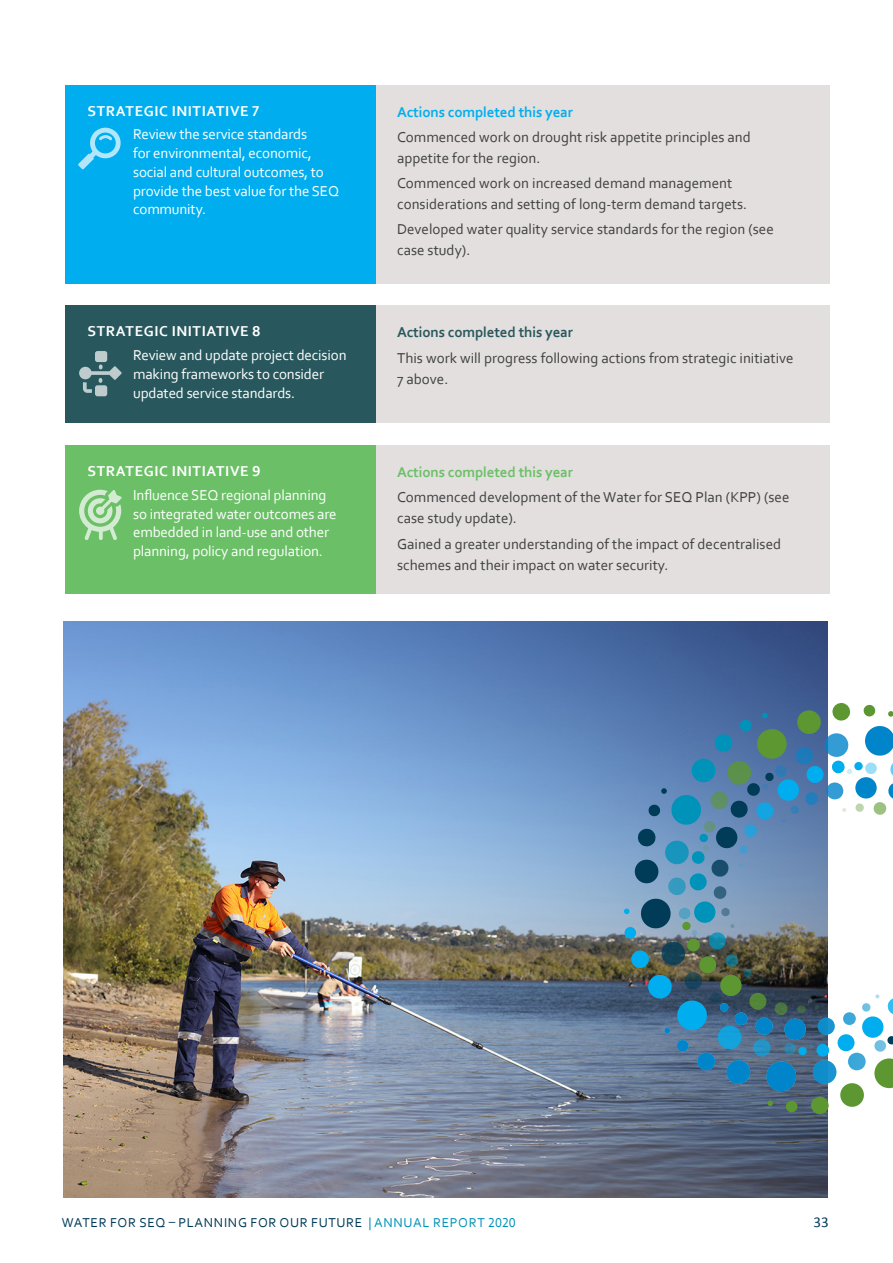
<style>
.page{position:relative;width:893px;height:1263px;background:#fff}
.page>*{position:absolute;margin:0;border:0;box-sizing:border-box;transform-origin:0 0}
.t1{font:15px/21px "Corbel";color:#403f41}
.Body_Text{font:15px/18.8px "Corbel";letter-spacing:-.01em;color:#fff}
.t2{font:700 15px "Corbel";letter-spacing:.04em;color:#fff}
.Lead_Paragraph_Style{font:700 15px "Corbel";letter-spacing:-.01em;color:#00aeef}
.Lead_Paragraph_Style-2{font:700 15px "Corbel";letter-spacing:-.01em;color:#28585d}
.Lead_Paragraph_Style-3{font:700 15px "Corbel";letter-spacing:-.01em;color:#6bc067}
.t3{font:15px "Calibri";color:#003b57}
.t4{font:13.5px "Corbel";letter-spacing:.05em;color:#003b57}
.s1{color:#0093ba}
</style>
<div class="page">
<div style="left:268px;top:85px;width:561px;height:198px;background:#e2dfde"></div>
<div style="left:268px;top:306px;width:561px;height:117px;background:#e2dfde"></div>
<div style="left:268px;top:445px;width:561px;height:149px;background:#e2dfde"></div>
<div style="left:65px;top:85px;width:311px;height:198px;background:#00aeef"></div>
<div style="left:65px;top:306px;width:311px;height:117px;background:#28585d"></div>
<div style="left:65px;top:445px;width:311px;height:149px;background:#6bc067"></div>
<img style="left:64px;top:621px;width:764px;height:577px">
<svg style="left:624px;top:702px;width:269px;height:413px"></svg>
<svg style="left:78px;top:128px;width:43px;height:41px"></svg>
<svg style="left:79px;top:351px;width:43px;height:45px"></svg>
<svg style="left:79px;top:490px;width:43px;height:50px"></svg>
<p class="t2" style="left:88px;top:101px;width:173px">STRATEGIC INITIATIVE 7</p>
<p class="Body_Text" style="left:133px;top:125px;width:208px">Review the service standards<br>for environmental, economic, social and cultural outcomes, to provide the best value for the SEQ community.</p>
<p class="t2" style="left:88px;top:322px;width:174px">STRATEGIC INITIATIVE 8</p>
<p class="Body_Text" style="left:133px;top:345px;width:215px">Review and update project decision making frameworks to consider updated service standards.</p>
<p class="t2" style="left:88px;top:462px;width:174px">STRATEGIC INITIATIVE 9</p>
<p class="Body_Text" style="left:133px;top:485px;width:205px">Influence SEQ regional planning so integrated water outcomes are embedded in land-use and other planning, policy and regulation.</p>
<p class="Lead_Paragraph_Style" style="left:397px;top:102px;width:177px">Actions completed this year</p>
<p class="t1" style="left:397px;top:126px;width:355px">Commenced work on drought risk appetite principles and appetite for the region.</p>
<p class="t1" style="left:397px;top:172px;width:351px">Commenced work on increased demand management considerations and setting of long-term demand targets.</p>
<p class="t1" style="left:397px;top:218px;width:378px">Developed water quality service standards for the region (see case study).</p>
<p class="Lead_Paragraph_Style-2" style="left:397px;top:323px;width:177px">Actions completed this year</p>
<p class="t1" style="left:397px;top:347px;width:398px">This work will progress following actions from strategic initiative<br>7 above.</p>
<p class="Lead_Paragraph_Style-3" style="left:397px;top:463px;width:177px">Actions completed this year</p>
<p class="t1" style="left:397px;top:486px;width:394px">Commenced development of the Water for SEQ Plan (KPP) (see case study update).</p>
<p class="t1" style="left:397px;top:533px;width:385px">Gained a greater understanding of the impact of decentralised schemes and their impact on water security.</p>
<p class="t4" style="left:62px;top:1214px;width:455px">WATER FOR SEQ – PLANNING FOR OUR FUTURE <span class="s1">| ANNUAL REPORT 2020</span></p>
<p class="t3" style="left:814px;top:1213px;width:17px">33</p>
</div>
